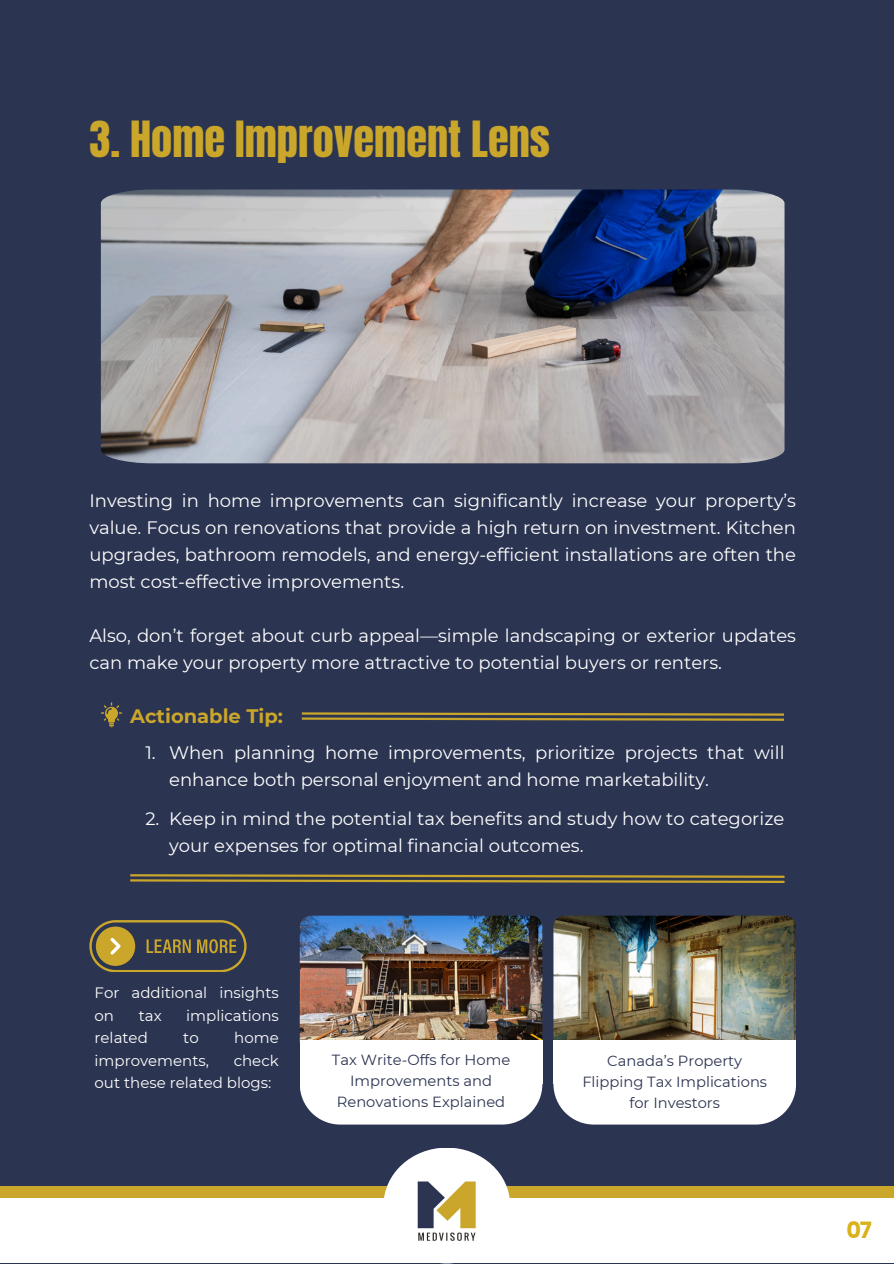
<style>
.page{position:relative;width:894px;height:1264px;background:#fff}
.page>*{position:absolute;margin:0;border:0;box-sizing:border-box;transform-origin:0 0}
.t1{font:42.45px "Anton";color:#caa62b}
.t2{font:700 22.5px "Poppins";color:#d9b11b}
.t3{font:700 19.5px "Montserrat";color:#caa62b}
.t4{font:18px/27px "Montserrat";color:#fff}
.t5{font:15px/22.5px "Montserrat";color:#fff}
.t6{font:14.7px/21.3px "Montserrat";color:#2b3451;text-align:center}
</style>
<div class="page">
<div style="left:0;top:0;width:893px;height:1263px;background:#2b3451"></div>
<img style="left:101px;top:189px;width:683px;height:274px">
<div style="left:0;top:1195px;width:893px;height:68px;background:#fff"></div>
<div style="left:0;top:1186px;width:893px;height:11px;background:#caa62b"></div>
<div style="left:383px;top:1147px;width:127px;height:116px;background:#fff;border-radius:50%"></div>
<svg style="left:101px;top:702px;width:21px;height:25px"></svg>
<svg style="left:130px;top:874px;width:655px;height:9px"></svg>
<svg style="left:301px;top:712px;width:483px;height:9px"></svg>
<svg style="left:89px;top:920px;width:157px;height:51px"></svg>
<svg style="left:300px;top:1084px;width:242px;height:40px;background:#f0f1f3"></svg>
<img style="left:300px;top:915px;width:242px;height:137px;border-radius:11px">
<div style="left:300px;top:1040px;width:242px;height:44px;background:#fff"></div>
<svg style="left:553px;top:1084px;width:242px;height:40px;background:#f0f1f3"></svg>
<img style="left:553px;top:915px;width:242px;height:137px;border-radius:11px">
<div style="left:553px;top:1040px;width:242px;height:44px;background:#fff"></div>
<img style="left:417px;top:1181px;width:59px;height:60px">
<h3 class="t1" style="left:89px;top:108px;width:462px">3. Home Improvement Lens</h3>
<p class="t4" style="left:89px;top:487px;width:708px;text-align:justify">Investing in home improvements can significantly increase your property’s value. Focus on renovations that provide a high return on investment. Kitchen upgrades, bathroom remodels, and energy-efficient installations are often the most cost-effective improvements.</p>
<h3 class="t4" style="left:89px;top:622px;width:708px">Also, don’t forget about curb appeal—simple landscaping or exterior updates can make your property more attractive to potential buyers or renters.</h3>
<h2 class="t3" style="left:130px;top:704px;width:154px">Actionable Tip:</h2>
<p class="t4" style="left:145px;top:739px;width:12px">1.</p>
<p class="t4" style="left:169px;top:739px;width:616px">When planning home improvements, prioritize projects that will enhance both personal enjoyment and home marketability.</p>
<h3 class="t4" style="left:145px;top:805px;width:16px">2.</h3>
<p class="t4" style="left:169px;top:805px;width:616px">Keep in mind the potential tax benefits and study how to categorize your expenses for optimal financial outcomes.</p>
<h3 class="t5" style="left:94px;top:981px;width:186px">For additional insights on</h3>
<h3 class="t5" style="left:139px;top:1004px;width:24px">tax</h3>
<h3 class="t5" style="left:186px;top:1004px;width:94px">implications</h3>
<h3 class="t5" style="left:94px;top:1026px;width:55px">related</h3>
<h3 class="t5" style="left:183px;top:1026px;width:17px">to</h3>
<h3 class="t5" style="left:234px;top:1026px;width:46px">home</h3>
<h3 class="t5" style="left:94px;top:1049px;width:116px">improvements,</h3>
<h3 class="t5" style="left:94px;top:1049px;width:186px;text-indent:139px">check out these related blogs:</h3>
<h3 class="t6" style="left:332px;top:1048px;width:180px">Tax Write-Offs for Home<br>Improvements and<br>Renovations Explained</h3>
<p class="t6" style="left:582px;top:1049px;width:186px">Canada’s Property<br>Flipping Tax Implications for Investors</p>
<p class="t2" style="left:846px;top:1213px;width:27px">07</p>
</div>
